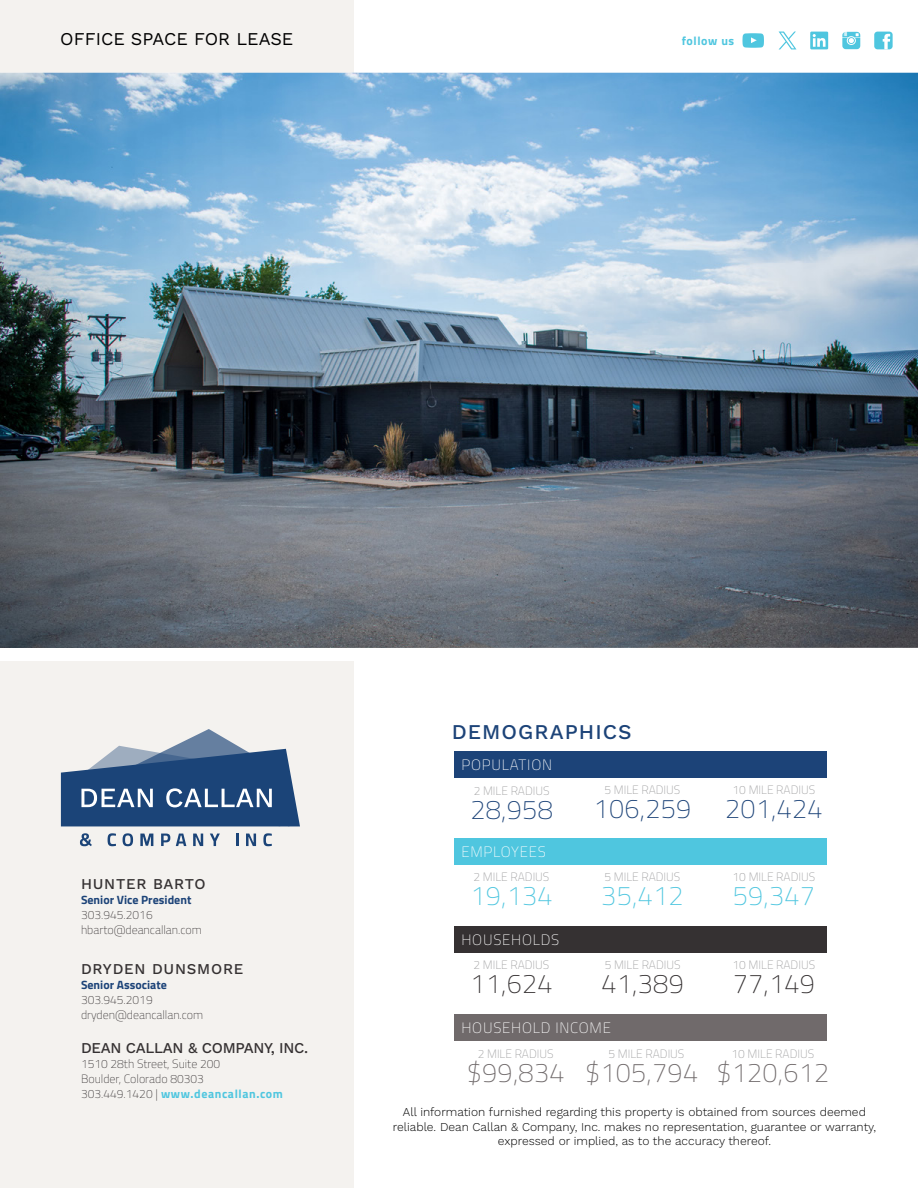
<style>
.page{position:relative;width:918px;height:1188px;background:#fff}
.page>*{position:absolute;margin:0;border:0;box-sizing:border-box;transform-origin:0 0}
.t1{font:200 27px "Cairo";letter-spacing:.01em;color:#706a6b}
.t2{font:200 27px "Cairo";letter-spacing:.01em;color:#1c4378}
.t3{font:200 27px "Cairo";letter-spacing:.01em;color:#4fc6df}
.t4{font:200 27px "Cairo";letter-spacing:.01em;color:#353132}
.t5{font:500 21px "Work Sans";letter-spacing:.05em;color:#1c4378}
.t6{font:18px "Work Sans";color:#000}
.t7{font:200 15px "Cairo";letter-spacing:.05em;color:#fff}
.t8{font:500 15px "Work Sans";letter-spacing:.035em;color:#353132}
.t9{font:500 15px "Work Sans";letter-spacing:-.02em;color:#353132}
.t10{font:300 12px/14.4px "Work Sans";color:#000;text-align:center}
.t11{font:200 12px/15px "Cairo";color:#353132}
.t12{font:200 12px "Cairo";color:#989899}
.t13{font:700 12px "Cairo";color:#1c4378}
.t14{font:700 12px "Cairo";letter-spacing:.05em;color:#4fc6df}
.s1{font-weight:700;color:#4fc6df}
</style>
<div class="page">
<div style="left:0;top:662px;width:354px;height:526px;background:#f4f2ef"></div>
<div style="left:0;top:0;width:354px;height:73px;background:#f4f2ef"></div>
<img style="left:0;top:73px;width:918px;height:575px">
<svg style="left:61px;top:729px;width:239px;height:97px"></svg>
<svg style="left:80px;top:833px;width:12px;height:13px"></svg>
<svg style="left:108px;top:833px;width:8px;height:13px"></svg>
<svg style="left:123px;top:833px;width:10px;height:13px"></svg>
<svg style="left:140px;top:834px;width:13px;height:12px"></svg>
<svg style="left:161px;top:834px;width:9px;height:12px"></svg>
<svg style="left:176px;top:834px;width:10px;height:12px"></svg>
<svg style="left:193px;top:834px;width:10px;height:12px"></svg>
<svg style="left:210px;top:834px;width:10px;height:12px"></svg>
<svg style="left:236px;top:834px;width:2px;height:12px"></svg>
<svg style="left:246px;top:834px;width:10px;height:12px"></svg>
<svg style="left:263px;top:833px;width:9px;height:13px"></svg>
<div style="left:455px;top:751px;width:372px;height:27px;background:#1c4378"></div>
<div style="left:455px;top:838px;width:372px;height:27px;background:#4fc6df"></div>
<div style="left:455px;top:926px;width:372px;height:27px;background:#353132"></div>
<div style="left:455px;top:1014px;width:372px;height:27px;background:#706a6b"></div>
<svg style="left:842px;top:32px;width:18px;height:17px"></svg>
<div style="left:810px;top:32px;width:18px;height:17px;background:#4fc6df"></div>
<svg style="left:813px;top:34px;width:13px;height:13px"></svg>
<div style="left:874px;top:32px;width:19px;height:17px;background:#4fc6df;border-radius:3px"></div>
<svg style="left:883px;top:34px;width:7px;height:15px"></svg>
<svg style="left:742px;top:33px;width:22px;height:15px"></svg>
<svg style="left:779px;top:32px;width:17px;height:17px"></svg>
<h3 class="t6" style="left:60px;top:28px;width:235px">OFFICE SPACE FOR LEASE</h3>
<p class="t14" style="left:682px;top:31px;width:54px">follow us</p>
<p class="t8" style="left:81px;top:875px;width:126px">HUNTER BARTO</p>
<p class="t13" style="left:81px;top:890px;width:112px">Senior Vice President</p>
<p class="t11" style="left:81px;top:907px;width:122px">303.945.2016 hbarto@deancallan.com</p>
<p class="t8" style="left:81px;top:960px;width:164px">DRYDEN DUNSMORE</p>
<p class="t13" style="left:81px;top:975px;width:87px">Senior Associate</p>
<p class="t11" style="left:81px;top:992px;width:124px">303.945.2019 dryden@deancallan.com</p>
<p class="t9" style="left:81px;top:1039px;width:229px">DEAN CALLAN &amp; COMPANY, INC.</p>
<p class="t11" style="left:81px;top:1056px;width:203px">1510 28th Street, Suite 200<br>Boulder, Colorado 80303<br>303.449.1420 | <span class="s1">www.deancallan.com</span></p>
<h2 class="t5" style="left:452px;top:720px;width:182px">DEMOGRAPHICS</h2>
<p class="t7" style="left:461px;top:754px;width:92px">POPULATION</p>
<p class="t12" style="left:474px;top:782px;width:77px">2 MILE RADIUS</p>
<h1 class="t2" style="left:471px;top:790px;width:84px">28,958</h1>
<p class="t7" style="left:461px;top:841px;width:86px">EMPLOYEES</p>
<p class="t12" style="left:474px;top:869px;width:77px">2 MILE RADIUS</p>
<h1 class="t3" style="left:470px;top:877px;width:84px">19,134</h1>
<p class="t7" style="left:461px;top:929px;width:99px">HOUSEHOLDS</p>
<p class="t12" style="left:473px;top:956px;width:77px">2 MILE RADIUS</p>
<h1 class="t4" style="left:470px;top:965px;width:84px">11,624</h1>
<p class="t12" style="left:604px;top:782px;width:77px">5 MILE RADIUS</p>
<h1 class="t2" style="left:594px;top:790px;width:99px">106,259</h1>
<p class="t12" style="left:604px;top:869px;width:77px">5 MILE RADIUS</p>
<h1 class="t3" style="left:601px;top:877px;width:84px">35,412</h1>
<p class="t12" style="left:605px;top:956px;width:77px">5 MILE RADIUS</p>
<h1 class="t4" style="left:602px;top:965px;width:84px">41,389</h1>
<p class="t7" style="left:461px;top:1017px;width:151px">HOUSEHOLD INCOME</p>
<p class="t12" style="left:478px;top:1045px;width:77px">2 MILE RADIUS</p>
<h1 class="t1" style="left:467px;top:1053px;width:99px">$99,834</h1>
<p class="t12" style="left:608px;top:1045px;width:77px">5 MILE RADIUS</p>
<h1 class="t1" style="left:585px;top:1053px;width:115px">$105,794</h1>
<p class="t12" style="left:733px;top:782px;width:84px">10 MILE RADIUS</p>
<h1 class="t2" style="left:725px;top:790px;width:99px">201,424</h1>
<p class="t12" style="left:733px;top:869px;width:84px">10 MILE RADIUS</p>
<h1 class="t3" style="left:733px;top:877px;width:84px">59,347</h1>
<p class="t12" style="left:733px;top:956px;width:84px">10 MILE RADIUS</p>
<h1 class="t4" style="left:733px;top:965px;width:84px">77,149</h1>
<p class="t12" style="left:732px;top:1045px;width:84px">10 MILE RADIUS</p>
<h1 class="t1" style="left:716px;top:1053px;width:115px">$120,612</h1>
<p class="t10" style="left:393px;top:1105px;width:485px">All information furnished regarding this property is obtained from sources deemed reliable. Dean Callan &amp; Company, Inc. makes no representation, guarantee or warranty, expressed or implied, as to the accuracy thereof.</p>
</div>
